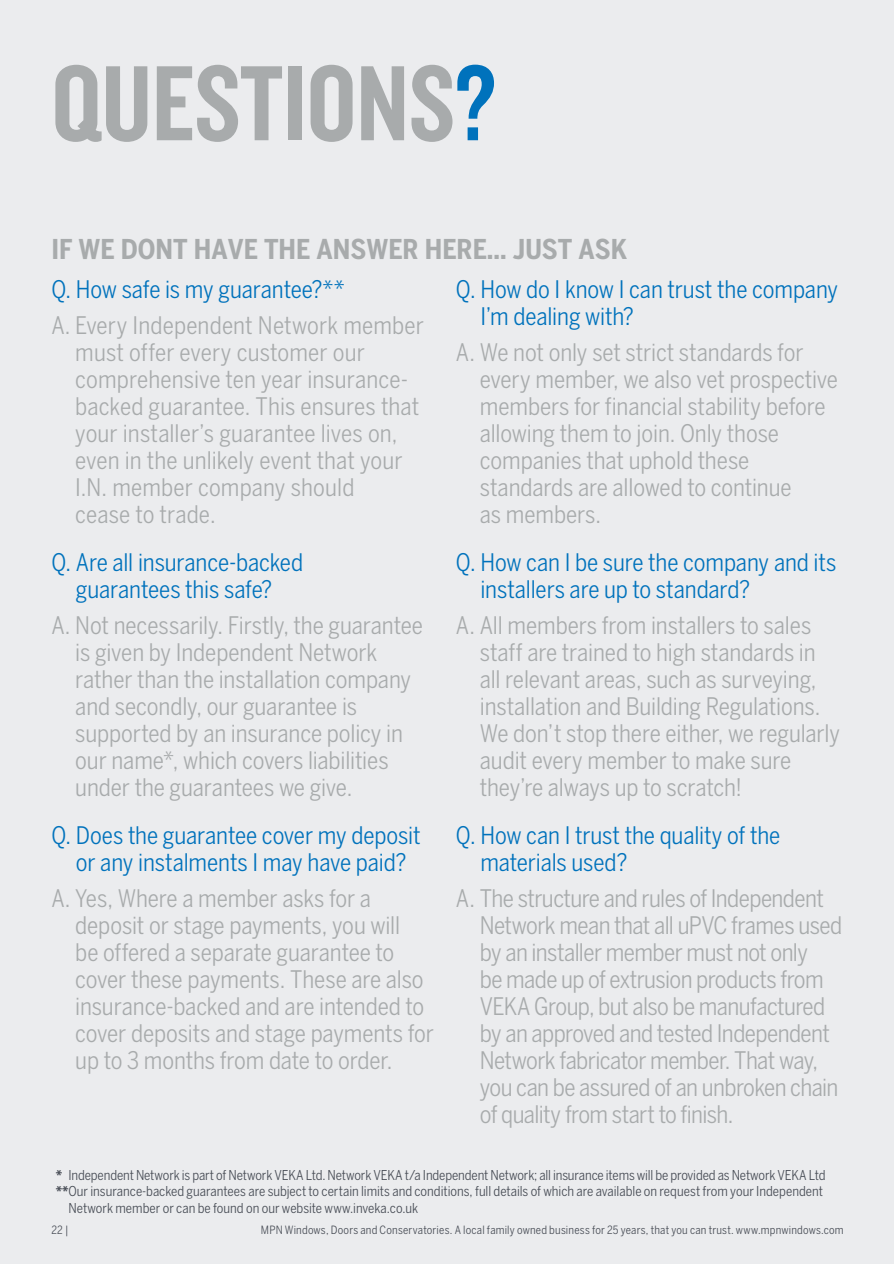
<style>
.page{position:relative;width:894px;height:1264px;background:#fff}
.page>*{position:absolute;margin:0;border:0;box-sizing:border-box;transform-origin:0 0}
.t1{font:111px "Knockout 49 Liteweight";color:#a8abac}
.t2{font:700 condensed 27.15px "Benton Sans";color:#a8abac}
.t3{font:condensed 24px/27px "Benton Sans";letter-spacing:-.005em;color:#a8abac}
.t4{font:condensed 24px/27px "Benton Sans";letter-spacing:-.025em;color:#a8abac}
.t5{font:condensed 24px/27px "Benton Sans";letter-spacing:-.005em;color:#0072bc}
.t6{font:condensed 13.5px "Benton Sans";letter-spacing:-.005em;color:#464b54}
.t7{font:condensed 11.4px "Benton Sans";letter-spacing:.015em;color:#464b54}
.s1{color:#0072bc}
.s2{font-weight:700}
</style>
<div class="page">
<div style="left:0;top:0;width:893px;height:1264px;background:#ebecee"></div>
<hr style="left:893px;top:0;width:1px;height:1264px;background:#ebecee">
<h1 class="t1" style="left:51px;top:33px;width:446px">QUESTIONS<span class="s1">?</span></h1>
<p class="t2" style="left:51px;top:233px;width:577px">IF WE DONT HAVE THE ANSWER HERE… JUST ASK</p>
<p class="t5" style="left:51px;top:276px;width:295px">Q. How safe is my guarantee?**</p>
<p class="t3" style="left:75px;top:311px;width:350px;text-indent:-24px">A. Every Independent Network member must offer every customer our comprehensive ten year insurance&shy;backed guarantee. This ensures that your installer’s guarantee lives on, even in the unlikely event that your<br>I.N. member company should<br>cease to trade.</p>
<p class="t5" style="left:51px;top:549px;width:253px;text-align:center">Q. Are all insurance-backed guarantees this safe?</p>
<p class="t3" style="left:75px;top:611px;width:349px;text-indent:-24px">A. Not necessarily. Firstly, the guarantee is given by Independent Network rather than the installation company and secondly, our guarantee is supported by an insurance policy in our name*, which covers liabilities under the guarantees we give.</p>
<p class="t5" style="left:51px;top:821px;width:371px;text-align:center">Q. Does the guarantee cover my deposit or any instalments I may have paid?</p>
<p class="t3" style="left:75px;top:884px;width:360px;text-indent:-24px">A. Yes, Where a member asks for a deposit or stage payments, you will<br>be offered a separate guarantee to cover these payments. These are also insurance-backed and are intended to cover deposits and stage payments for up to 3 months from date to order.</p>
<p class="t5" style="left:480px;top:276px;width:359px;text-indent:-24px">Q. How do I know I can trust the company<br>I’m dealing with?</p>
<p class="t3" style="left:480px;top:338px;width:360px;text-indent:-24px">A. We not only set strict standards for every member, we also vet prospective members for financial stability before allowing them to join. Only those companies that uphold these standards are allowed to continue<br>as members.</p>
<p class="t5" style="left:480px;top:549px;width:357px;text-indent:-24px">Q. How can I be sure the company and its installers are up to standard?</p>
<p class="t3" style="left:480px;top:611px;width:362px;text-indent:-24px">A. All members from installers to sales staff are trained to high standards in all relevant areas, such as surveying, installation and Building Regulations.<br>We don’t stop there either, we regularly audit every member to make sure they’re always up to scratch!</p>
<p class="t5" style="left:480px;top:821px;width:301px;text-indent:-24px">Q. How can I trust the quality of the materials used?</p>
<p class="t4" style="left:480px;top:884px;width:364px;text-indent:-24px">A. The structure and rules of Independent Network mean that all uPVC frames used by an installer member must not only<br>be made up of extrusion products from VEKA Group, but also be manufactured by an approved and tested Independent Network fabricator member. That way, you can be assured of an unbroken chain of quality from start to finish.</p>
<p class="t6" style="left:56px;top:1166px;width:771px"><span class="s2">*</span> Independent Network is part of Network VEKA Ltd. Network VEKA t/a Independent Network; all insurance items will be provided as Network VEKA Ltd</p>
<p class="t6" style="left:56px;top:1183px;width:769px"><span class="s2">**</span> Our insurance-backed guarantees are subject to certain limits and conditions, full details of which are available on request from your Independent</p>
<p class="t6" style="left:68px;top:1199px;width:351px">Network member or can be found on our website www.inveka.co.uk</p>
<p class="t7" style="left:51px;top:1223px;width:19px">22 |</p>
<p class="t7" style="left:261px;top:1223px;width:584px">MPN Windows, Doors and Conservatories. A local family owned business for 25 years, that you can trust. www.mpnwindows.com</p>
</div>
